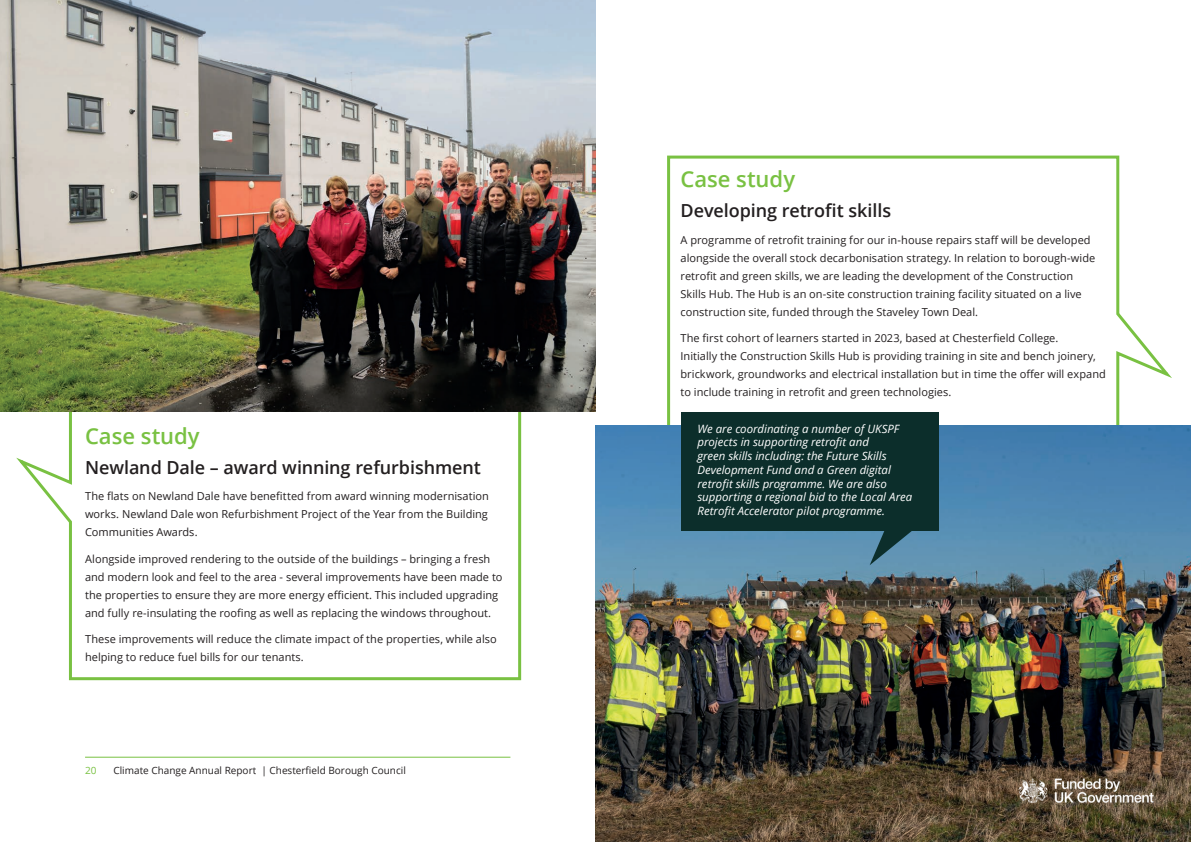
<style>
.page{position:relative;width:1191px;height:842px;background:#fff}
.page>*{position:absolute;margin:0;border:0;box-sizing:border-box;transform-origin:0 0}
.t1{font:600 22px "Open Sans";color:#79c142}
.t2{font:600 18px "Open Sans";letter-spacing:-.005em;color:#231f20}
.t3{font:italic 11.5px/13.7px "Open Sans";letter-spacing:-.005em;color:#fff}
.t4{font:11px/18px "Open Sans";color:#231f20}
.t5{font:10px "Open Sans";color:#231f20}
.t6{font:10px "Open Sans";color:#79c142}
</style>
<div class="page">
<hr style="left:85px;top:757px;width:425px;height:1px;background:#79c142">
<svg style="left:665px;top:155px;width:512px;height:271px"></svg>
<svg style="left:16px;top:412px;width:506px;height:269px"></svg>
<img style="left:0;top:0;width:595px;height:412px">
<img style="left:595px;top:426px;width:596px;height:416px">
<div style="left:680px;top:412px;width:258px;height:119px;background:#0c2e2b"></div>
<svg style="left:869px;top:531px;width:48px;height:34px;background:#47768c"></svg>
<img style="left:1016px;top:775px;width:140px;height:31px">
<h1 class="t1" style="left:85px;top:420px;width:116px">Case study</h1>
<h2 class="t2" style="left:85px;top:455px;width:397px">Newland Dale – award winning refurbishment</h2>
<p class="t4" style="left:85px;top:487px;width:405px;text-align:justify">The flats on Newland Dale have benefitted from award winning modernisation works. Newland Dale won Refurbishment Project of the Year from the Building Communities Awards.</p>
<p class="t4" style="left:85px;top:549px;width:419px">Alongside improved rendering to the outside of the buildings – bringing a fresh and modern look and feel to the area - several improvements have been made to the properties to ensure they are more energy efficient. This included upgrading and fully re-insulating the roofing as well as replacing the windows throughout.</p>
<p class="t4" style="left:85px;top:630px;width:413px">These improvements will reduce the climate impact of the properties, while also helping to reduce fuel bills for our tenants.</p>
<p class="t6" style="left:85px;top:763px;width:13px">20</p>
<p class="t5" style="left:113px;top:763px;width:294px">Climate Change Annual Report | Chesterfield Borough Council</p>
<h1 class="t1" style="left:680px;top:164px;width:116px">Case study</h1>
<h2 class="t2" style="left:680px;top:198px;width:212px">Developing retrofit skills</h2>
<p class="t4" style="left:680px;top:230px;width:416px">A programme of retrofit training for our in-house repairs staff will be developed alongside the overall stock decarbonisation strategy. In relation to borough-wide retrofit and green skills, we are leading the development of the Construction Skills Hub. The Hub is an on-site construction training facility situated on a live construction site, funded through the Staveley Town Deal.</p>
<p class="t4" style="left:680px;top:329px;width:427px">The first cohort of learners started in 2023, based at Chesterfield College.<br>Initially the Construction Skills Hub is providing training in site and bench joinery, brickwork, groundworks and electrical installation but in time the offer will expand to include training in retrofit and green technologies.</p>
<p class="t3" style="left:697px;top:421px;width:216px">We are coordinating a number of UKSPF projects in supporting retrofit and<br>green skills including: the Future Skills Development Fund and a Green digital retrofit skills programme. We are also supporting a regional bid to the Local Area Retrofit Accelerator pilot programme.</p>
</div>
